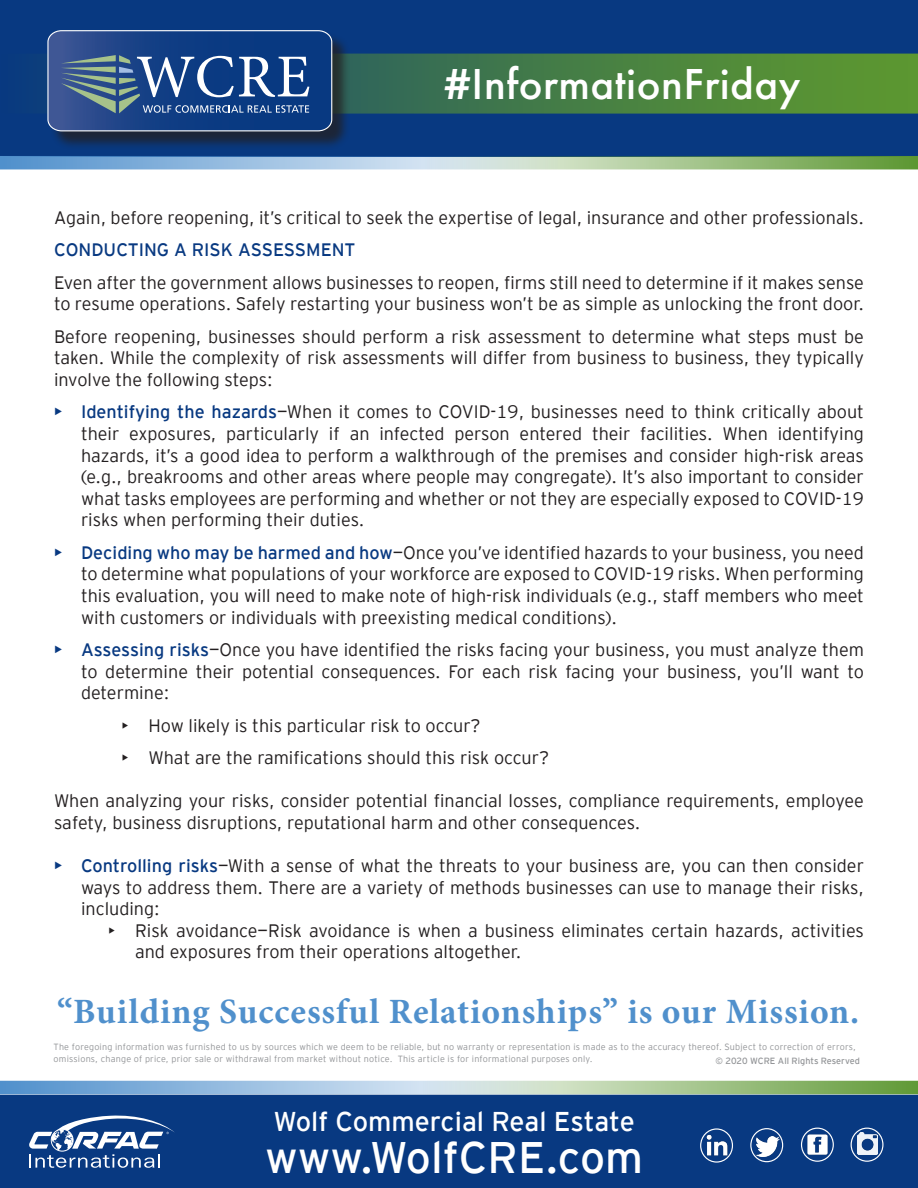
<style>
.page{position:relative;width:918px;height:1188px;background:#fff}
.page>*{position:absolute;margin:0;border:0;box-sizing:border-box;transform-origin:0 0}
.t1{font:500 45px "Futura PT";letter-spacing:.01em;color:#fff}
.t2{font:44.1px "EY Interstate";color:#fff}
.t3{font:700 35.55px "Minion Pro";letter-spacing:.025em;color:#5090cc}
.t4{font:27.15px "EY Interstate";color:#fff}
.t5{font:300 18px/21.6px "EY Interstate";color:#231f20;text-align:justify}
.t6{font:18px "EY Interstate";color:#083981}
.t7{font:300 9px/12px "EY Interstate";letter-spacing:.02em;color:#939598}
.t8{font:9px "EY Interstate";color:#939598}
.s1{font-weight:400;color:#083981}
</style>
<div class="page">
<div style="left:0;top:0;width:918px;height:157px;background:#083981"></div>
<div style="left:0;top:1095px;width:918px;height:93px;background:#083981"></div>
<svg style="left:351px;top:54px;width:567px;height:60px;background:#488142"></svg>
<div style="left:50px;top:33px;width:301px;height:117px;background:#231f20;opacity:.75"></div>
<svg style="left:47px;top:30px;width:285px;height:101px"></svg>
<svg style="left:558px;top:156px;width:360px;height:13px;background:#8fb677"></svg>
<svg style="left:0;top:156px;width:558px;height:13px;background:#98bcd9"></svg>
<svg style="left:29px;top:1116px;width:146px;height:52px"></svg>
<img style="left:705px;top:1132px;width:25px;height:25px">
<div style="left:700px;top:1128px;width:33px;height:35px;border:1px solid #fff;border-radius:50%"></div>
<img style="left:756px;top:1137px;width:24px;height:19px">
<div style="left:750px;top:1128px;width:33px;height:34px;border:1px solid #fff;border-radius:50%"></div>
<img style="left:806px;top:1133px;width:22px;height:22px">
<div style="left:801px;top:1128px;width:33px;height:34px;border:1px solid #fff;border-radius:50%"></div>
<div style="left:851px;top:1128px;width:32px;height:34px;border:1px solid #fff;border-radius:50%"></div>
<img style="left:857px;top:1132px;width:21px;height:23px">
<svg style="left:557px;top:1081px;width:361px;height:13px;background:#99bd7e"></svg>
<svg style="left:0;top:1081px;width:557px;height:13px;background:#a1c3de"></svg>
<h1 class="t1" style="left:444px;top:57px;width:358px">#InformationFriday</h1>
<p class="t5" style="left:54px;top:206px;width:812px">Again, before reopening, it’s critical to seek the expertise of legal, insurance and other professionals.</p>
<p class="t6" style="left:54px;top:237px;width:303px">CONDUCTING A RISK ASSESSMENT</p>
<p class="t5" style="left:54px;top:270px;width:812px">Even after the government allows businesses to reopen, firms still need to determine if it makes sense to resume operations. Safely restarting your business won’t be as simple as unlocking the front door.</p>
<p class="t5" style="left:54px;top:324px;width:812px">Before reopening, businesses should perform a risk assessment to determine what steps must be taken. While the complexity of risk assessments will differ from business to business, they typically involve the following steps:</p>
<p class="t5" style="left:81px;top:400px;width:785px;text-indent:-27px"><span class="s1">• Identifying the hazards</span>—When it comes to COVID-19, businesses need to think critically about their exposures, particularly if an infected person entered their facilities. When identifying hazards, it’s a good idea to perform a walkthrough of the premises and consider high-risk areas (e.g., breakrooms and other areas where people may congregate). It’s also important to consider what tasks employees are performing and whether or not they are especially exposed to COVID-19 risks when performing their duties.</p>
<p class="t5" style="left:81px;top:540px;width:785px;text-indent:-27px"><span class="s1">• Deciding who may be harmed and how</span>—Once you’ve identified hazards to your business, you need to determine what populations of your workforce are exposed to COVID-19 risks. When performing this evaluation, you will need to make note of high-risk individuals (e.g., staff members who meet with customers or individuals with preexisting medical conditions).</p>
<p class="t5" style="left:81px;top:638px;width:785px;text-indent:-27px"><span class="s1">• Assessing risks</span>—Once you have identified the risks facing your business, you must analyze them to determine their potential consequences. For each risk facing your business, you’ll want to determine:</p>
<p class="t5" style="left:122px;top:713px;width:361px">• How likely is this particular risk to occur?</p>
<p class="t5" style="left:122px;top:746px;width:429px">• What are the ramifications should this risk occur?</p>
<p class="t5" style="left:54px;top:789px;width:811px">When analyzing your risks, consider potential financial losses, compliance requirements, employee safety, business disruptions, reputational harm and other consequences.</p>
<p class="t5" style="left:81px;top:854px;width:785px;text-indent:-27px"><span class="s1">• Controlling risks</span>—With a sense of what the threats to your business are, you can then consider ways to address them. There are a variety of methods businesses can use to manage their risks, including:</p>
<p class="t5" style="left:135px;top:918px;width:731px;text-indent:-27px">• Risk avoidance—Risk avoidance is when a business eliminates certain hazards, activities and exposures from their operations altogether.</p>
<h3 class="t3" style="left:57px;top:986px;width:804px">“Building Successful Relationships” is our Mission.</h3>
<p class="t7" style="left:54px;top:1040px;width:804px">The foregoing information was furnished to us by sources which we deem to be reliable, but no warranty or representation is made as to the accuracy thereof. Subject to correction of errors, omissions, change of price, prior sale or withdrawal from market without notice. This article is for informational purposes only.</p>
<p class="t8" style="left:716px;top:1054px;width:146px">© 2020 WCRE All Rights Reserved</p>
<h3 class="t4" style="left:274px;top:1102px;width:363px">Wolf Commercial Real Estate</h3>
<h2 class="t2" style="left:265px;top:1126px;width:380px">www.WolfCRE.com</h2>
</div>
